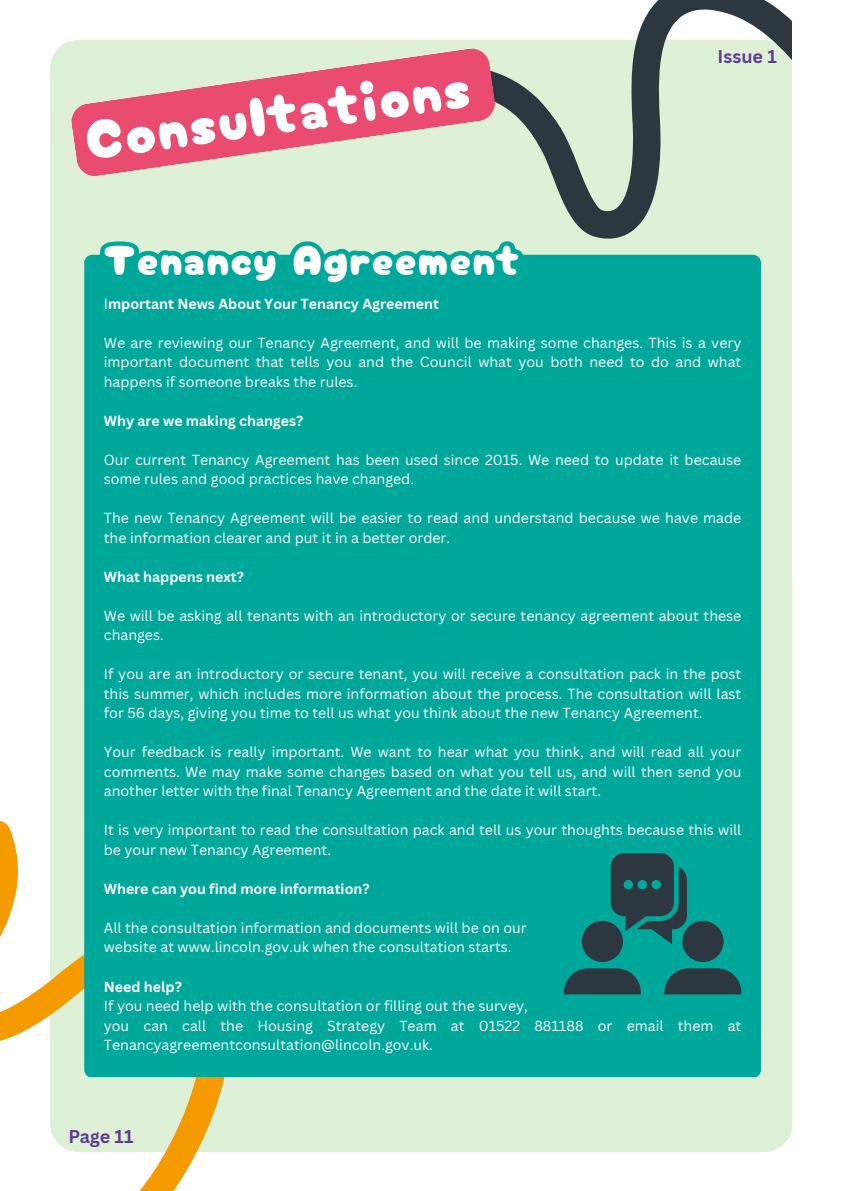
<style>
.page{position:relative;width:843px;height:1191px;background:#fff}
.page>*{position:absolute;margin:0;border:0;box-sizing:border-box;transform-origin:0 0}
.t1{font:55.5px "Cherry Bomb One";color:#fff}
.t2{font:41.6px "Cherry Bomb One";letter-spacing:.04em;color:#fff}
.t3{font:700 18px "Canva Sans";color:#603d91}
.t4{font:14.2px/19.5px "Canva Sans";color:#fff}
.t5{font:700 14.2px "Canva Sans";color:#fff}
.s1{font-weight:400}
</style>
<div class="page">
<div style="left:50px;top:40px;width:742px;height:1111px;background:#def1d6"></div>
<svg style="left:0;top:821px;width:264px;height:369px"></svg>
<svg style="left:453px;top:0;width:339px;height:355px"></svg>
<svg style="left:71px;top:48px;width:424px;height:129px;fill:#ea4b71"></svg>
<div style="left:84px;top:255px;width:676px;height:821px;background:#00a79b"></div>
<div style="left:581px;top:920px;width:41px;height:41px;background:#2d3740;border-radius:50%"></div>
<svg style="left:564px;top:968px;width:76px;height:26px;background:#26454c"></svg>
<div style="left:682px;top:920px;width:41px;height:41px;background:#2d3740;border-radius:50%"></div>
<svg style="left:664px;top:968px;width:77px;height:26px;background:#26464c"></svg>
<svg style="left:610px;top:853px;width:76px;height:91px"></svg>
<h1 class="t1" style="left:79px;top:97px;width:389px;rotate:-8deg">Consultations</h1>
<h2 class="t2" style="left:104px;top:227px;width:417px">Tenancy Agreement</h2>
<p class="t3" style="left:717px;top:44px;width:61px">Issue 1</p>
<p class="t5" style="left:104px;top:293px;width:336px"><span class="s1">I</span>mportant News About Your Tenancy Agreement</p>
<p class="t4" style="left:104px;top:332px;width:639px;text-align:justify">We are reviewing our Tenancy Agreement, and will be making some changes. This is a very important document that tells you and the Council what you both need to do and what happens if someone breaks the rules.</p>
<p class="t5" style="left:104px;top:410px;width:201px">Why are we making changes?</p>
<p class="t4" style="left:104px;top:449px;width:639px">Our current Tenancy Agreement has been used since 2015. We need to update it because some rules and good practices have changed.</p>
<p class="t4" style="left:104px;top:508px;width:639px">The new Tenancy Agreement will be easier to read and understand because we have made the information clearer and put it in a better order.</p>
<p class="t5" style="left:104px;top:566px;width:141px">What happens next?</p>
<p class="t4" style="left:104px;top:605px;width:639px">We will be asking all tenants with an introductory or secure tenancy agreement about these changes.</p>
<p class="t4" style="left:104px;top:664px;width:639px;text-align:justify">If you are an introductory or secure tenant, you will receive a consultation pack in the post this summer, which includes more information about the process. The consultation will last for 56 days, giving you time to tell us what you think about the new Tenancy Agreement.</p>
<p class="t4" style="left:104px;top:742px;width:639px;text-align:justify">Your feedback is really important. We want to hear what you think, and will read all your comments. We may make some changes based on what you tell us, and will then send you another letter with the final Tenancy Agreement and the date it will start.</p>
<p class="t4" style="left:104px;top:820px;width:639px">It is very important to read the consultation pack and tell us your thoughts because this will be your new Tenancy Agreement.</p>
<p class="t5" style="left:104px;top:878px;width:267px">Where can you find more information?</p>
<p class="t4" style="left:104px;top:917px;width:424px">All the consultation information and documents will be on our website at www.lincoln.gov.uk when the consultation starts.</p>
<p class="t5" style="left:104px;top:976px;width:79px">Need help?</p>
<p class="t4" style="left:104px;top:995px;width:639px">If you need help with the consultation or filling out the survey,<br>you can call the Housing Strategy Team at 01522 881188 or email them at<br>Tenancyagreementconsultation@lincoln.gov.uk.</p>
<p class="t3" style="left:68px;top:1123px;width:67px">Page 11</p>
</div>
